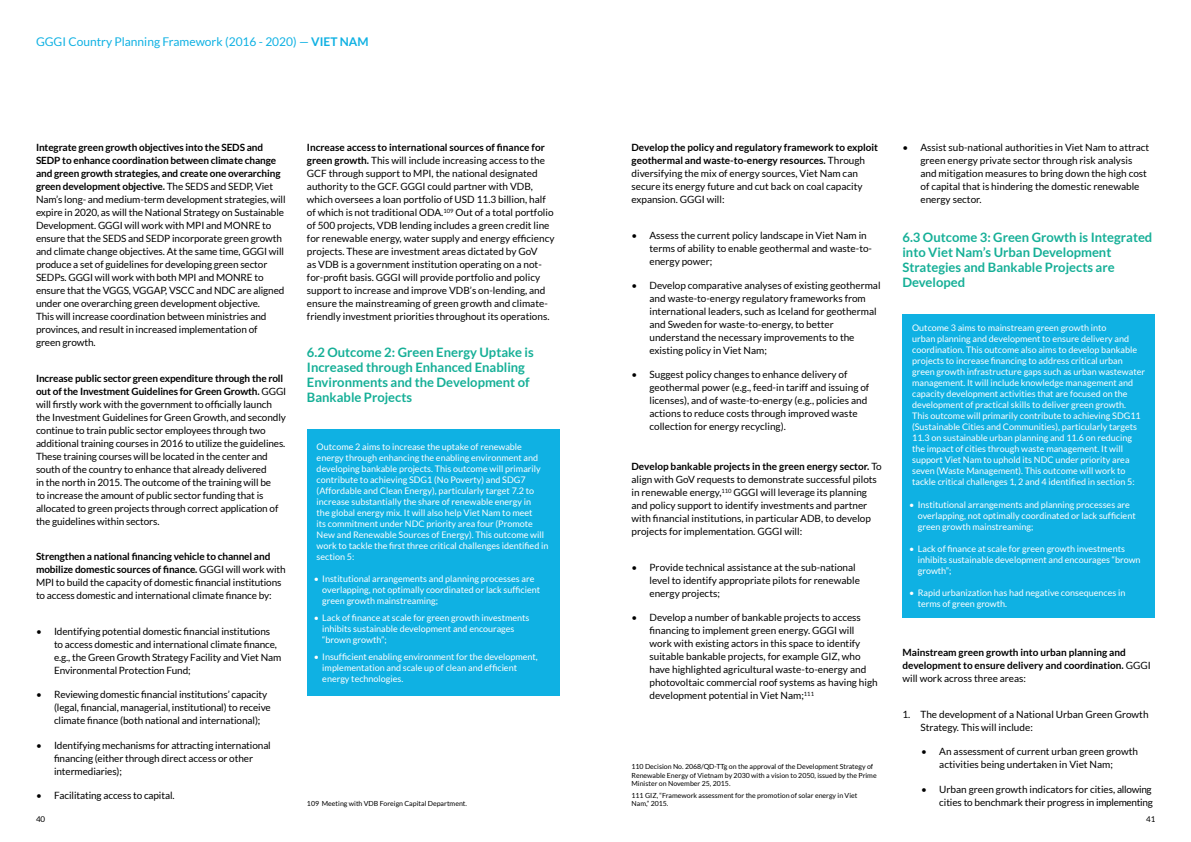
<style>
.page{position:relative;width:1191px;height:842px;background:#fff}
.page>*{position:absolute;margin:0;border:0;box-sizing:border-box;transform-origin:0 0}
.t1{font:700 13px/15px "Lato";color:#15af97}
.t2{font:12px "Lato";color:#0fb1e3}
.t3{font:10px/13px "Lato";color:#000}
.t4{font:700 10px/13.1px "Lato";color:#000}
.t5{font:9px/11px "Lato";color:#fff}
.t6{font:8px "Lato";color:#000}
.t7{font:7px/8.4px "Lato";color:#000}
.s1{font-weight:700}
.s2{font-weight:400}
</style>
<div class="page">
<div style="left:307px;top:429px;width:252px;height:266px;background:#0fb1e3"></div>
<div style="left:902px;top:314px;width:253px;height:303px;background:#0fb1e3"></div>
<p class="t2" style="left:36px;top:35px;width:334px">GGGI Country Planning Framework (2016 - 2020) — <span class="s1">VIET NAM</span></p>
<p class="t3" style="left:36px;top:141px;width:251px"><span class="s1">Integrate green growth objectives into the SEDS and SEDP to enhance coordination between climate change and green growth strategies, and create one overarching green development objective.</span> The SEDS and SEDP, Viet Nam’s long- and medium-term development strategies, will expire in 2020, as will the National Strategy on Sustainable Development. GGGI will work with MPI and MONRE to ensure that the SEDS and SEDP incorporate green growth and climate change objectives. At the same time, GGGI will produce a set of guidelines for developing green sector SEDPs. GGGI will work with both MPI and MONRE to ensure that the VGGS, VGGAP, VSCC and NDC are aligned under one overarching green development objective.<br>This will increase coordination between ministries and provinces, and result in increased implementation of<br>green growth.</p>
<p class="t3" style="left:36px;top:371px;width:252px"><span class="s1">Increase public sector green expenditure through the roll out of the Investment Guidelines for Green Growth.</span> GGGI will firstly work with the government to officially launch the Investment Guidelines for Green Growth, and secondly continue to train public sector employees through two additional training courses in 2016 to utilize the guidelines.<br>These training courses will be located in the center and south of the country to enhance that already delivered<br>in the north in 2015. The outcome of the training will be<br>to increase the amount of public sector funding that is allocated to green projects through correct application of the guidelines within sectors.</p>
<p class="t3" style="left:36px;top:550px;width:251px"><span class="s1">Strengthen a national financing vehicle to channel and mobilize domestic sources of finance.</span> GGGI will work with MPI to build the capacity of domestic financial institutions to access domestic and international climate finance by:</p>
<p class="t3" style="left:54px;top:625px;width:229px;text-indent:-18px">• Identifying potential domestic financial institutions to access domestic and international climate finance, e.g., the Green Growth Strategy Facility and Viet Nam Environmental Protection Fund;</p>
<p class="t3" style="left:54px;top:688px;width:218px;text-indent:-18px">• Reviewing domestic financial institutions’ capacity (legal, financial, managerial, institutional) to receive climate finance (both national and international);</p>
<p class="t3" style="left:54px;top:739px;width:218px;text-indent:-18px">• Identifying mechanisms for attracting international financing (either through direct access or other intermediaries);</p>
<p class="t3" style="left:36px;top:789px;width:140px">• Facilitating access to capital.</p>
<p class="t3" style="left:307px;top:141px;width:249px"><span class="s1">Increase access to international sources of finance for green growth.</span> This will include increasing access to the GCF through support to MPI, the national designated authority to the GCF. GGGI could partner with VDB, which oversees a loan portfolio of USD 11.3 billion, half of which is not traditional ODA.<sup>109</sup> Out of a total portfolio of 500 projects, VDB lending includes a green credit line for renewable energy, water supply and energy efficiency projects. These are investment areas dictated by GoV<br>as VDB is a government institution operating on a not&shy;for-profit basis. GGGI will provide portfolio and policy support to increase and improve VDB’s on-lending, and ensure the mainstreaming of green growth and climate&shy;friendly investment priorities throughout its operations.</p>
<h1 class="t1" style="left:307px;top:345px;width:228px">6.2 Outcome 2: Green Energy Uptake is<br>Increased through Enhanced Enabling<br>Environments and the Development of<br>Bankable Projects</h1>
<p class="t5" style="left:317px;top:441px;width:233px">Outcome 2 aims to increase the uptake of renewable energy through enhancing the enabling environment and developing bankable projects. This outcome will primarily contribute to achieving SDG1 (No Poverty) and SDG7 (Affordable and Clean Energy), particularly target 7.2 to increase substantially the share of renewable energy in<br>the global energy mix. It will also help Viet Nam to meet<br>its commitment under NDC priority area four (Promote New and Renewable Sources of Energy). This outcome will work to tackle the first three critical challenges identified in section 5:</p>
<p class="t5" style="left:322px;top:573px;width:219px;text-indent:-9px">• Institutional arrangements and planning processes are overlapping, not optimally coordinated or lack sufficient green growth mainstreaming;</p>
<p class="t5" style="left:322px;top:612px;width:209px;text-indent:-9px">• Lack of finance at scale for green growth investments inhibits sustainable development and encourages “brown growth”;</p>
<p class="t5" style="left:322px;top:651px;width:217px;text-indent:-9px">• Insufficient enabling environment for the development, implementation and scale up of clean and efficient energy technologies.</p>
<p class="t7" style="left:307px;top:799px;width:161px">109 Meeting with VDB Foreign Capital Department.</p>
<p class="t3" style="left:631px;top:141px;width:248px"><span class="s1">Develop the policy and regulatory framework to exploit geothermal and waste-to-energy resources.</span> Through diversifying the mix of energy sources, Viet Nam can secure its energy future and cut back on coal capacity expansion. GGGI will:</p>
<p class="t3" style="left:649px;top:228px;width:224px;text-indent:-18px">• Assess the current policy landscape in Viet Nam in terms of ability to enable geothermal and waste-to&shy;energy power;</p>
<p class="t3" style="left:649px;top:279px;width:232px;text-indent:-18px">• Develop comparative analyses of existing geothermal and waste-to-energy regulatory frameworks from international leaders, such as Iceland for geothermal and Sweden for waste-to-energy, to better understand the necessary improvements to the existing policy in Viet Nam;</p>
<p class="t3" style="left:649px;top:368px;width:221px;text-indent:-18px">• Suggest policy changes to enhance delivery of geothermal power (e.g., feed-in tariff and issuing of licenses), and of waste-to-energy (e.g., policies and actions to reduce costs through improved waste collection for energy recycling).</p>
<p class="t3" style="left:631px;top:460px;width:252px"><span class="s1">Develop bankable projects in the green energy sector.</span> To align with GoV requests to demonstrate successful pilots in renewable energy,<sup>110</sup> GGGI will leverage its planning and policy support to identify investments and partner with financial institutions, in particular ADB, to develop projects for implementation. GGGI will:</p>
<p class="t3" style="left:649px;top:561px;width:212px;text-indent:-18px">• Provide technical assistance at the sub-national level to identify appropriate pilots for renewable energy projects;</p>
<p class="t3" style="left:649px;top:611px;width:230px;text-indent:-18px">• Develop a number of bankable projects to access financing to implement green energy. GGGI will work with existing actors in this space to identify suitable bankable projects, for example GIZ, who have highlighted agricultural waste-to-energy and photovoltaic commercial roof systems as having high development potential in Viet Nam;<sup>111</sup></p>
<p class="t7" style="left:631px;top:763px;width:247px">110 Decision No. 2068/QD-TTg on the approval of the Development Strategy of<br>Renewable Energy of Vietnam by 2030 with a vision to 2050, issued by the Prime<br>Minister on November 25, 2015.</p>
<p class="t7" style="left:631px;top:791px;width:227px">111 GIZ, “Framework assessment for the promotion of solar energy in Viet<br>Nam,” 2015.</p>
<p class="t3" style="left:920px;top:141px;width:230px;text-indent:-18px">• Assist sub-national authorities in Viet Nam to attract green energy private sector through risk analysis and mitigation measures to bring down the high cost of capital that is hindering the domestic renewable energy sector.</p>
<h1 class="t1" style="left:902px;top:230px;width:251px">6.3 Outcome 3: Green Growth is Integrated into Viet Nam’s Urban Development<br>Strategies and Bankable Projects are<br>Developed</h1>
<p class="t5" style="left:912px;top:322px;width:234px">Outcome 3 aims to mainstream green growth into<br>urban planning and development to ensure delivery and coordination. This outcome also aims to develop bankable projects to increase financing to address critical urban green growth infrastructure gaps such as urban wastewater management. It will include knowledge management and capacity development activities that are focused on the development of practical skills to deliver green growth.<br>This outcome will primarily contribute to achieving SDG11 (Sustainable Cities and Communities), particularly targets 11.3 on sustainable urban planning and 11.6 on reducing the impact of cities through waste management. It will support Viet Nam to uphold its NDC under priority area seven (Waste Management). This outcome will work to tackle critical challenges 1, 2 and 4 identified in section 5:</p>
<p class="t5" style="left:917px;top:499px;width:219px;text-indent:-9px">• Institutional arrangements and planning processes are overlapping, not optimally coordinated or lack sufficient green growth mainstreaming;</p>
<p class="t5" style="left:917px;top:543px;width:224px;text-indent:-9px">• Lack of finance at scale for green growth investments inhibits sustainable development and encourages “brown growth”;</p>
<p class="t5" style="left:917px;top:587px;width:209px;text-indent:-9px">• Rapid urbanization has had negative consequences in terms of green growth.</p>
<p class="t4" style="left:902px;top:645px;width:250px">Mainstream green growth into urban planning and development to ensure delivery and coordination. <span class="s2">GGGI will work across three areas:</span></p>
<p class="t3" style="left:920px;top:707px;width:230px;text-indent:-18px">1. The development of a National Urban Green Growth<br>Strategy. This will include:</p>
<p class="t3" style="left:939px;top:745px;width:200px;text-indent:-18px">• An assessment of current urban green growth activities being undertaken in Viet Nam;</p>
<p class="t3" style="left:921px;top:782px;width:233px;text-align:right">• Urban green growth indicators for cities, allowing cities to benchmark their progress in implementing</p>
<p class="t6" style="left:36px;top:815px;width:11px">40</p>
<p class="t6" style="left:1146px;top:815px;width:11px">41</p>
</div>
